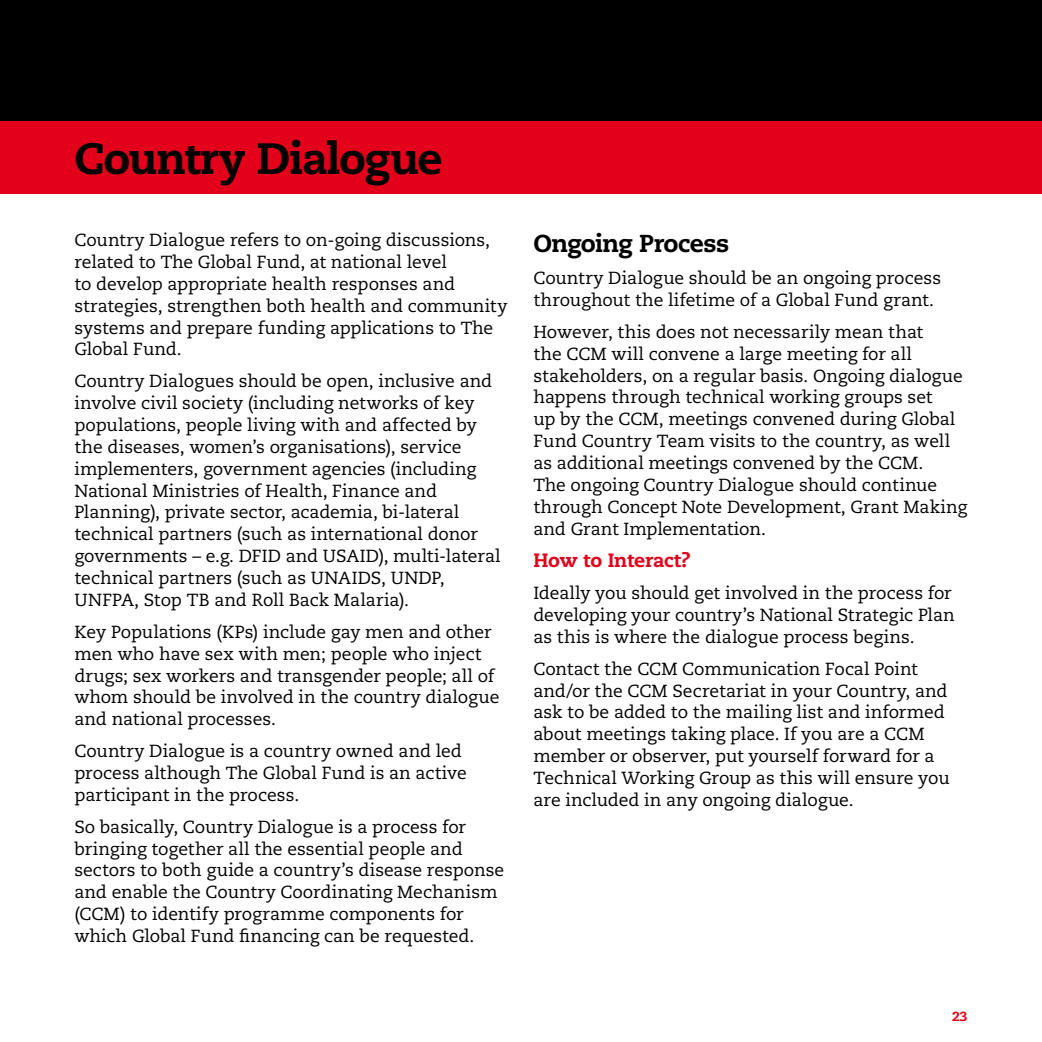
<style>
.page{position:relative;width:1042px;height:1042px;background:#fff}
.page>*{position:absolute;margin:0;border:0;box-sizing:border-box;transform-origin:0 0}
.t1{font:800 43.75px "Caecilia LT";letter-spacing:-.03em;color:#000}
.t2{font:800 24.5px "Caecilia LT";letter-spacing:-.025em;color:#000}
.t3{font:800 19.25px "Caecilia LT";letter-spacing:-.005em;color:#e2001a}
.t4{font:17.5px/21.9px "Caecilia LT";letter-spacing:-.005em;color:#000}
.t5{font:800 13.12px "Caecilia LT";color:#e2001a}
</style>
<div class="page">
<div style="left:0;top:121px;width:1042px;height:72px;background:#e2001a"></div>
<div style="left:0;top:0;width:1042px;height:121px;background:#000"></div>
<h1 class="t1" style="left:74px;top:131px;width:370px">Country Dialogue</h1>
<p class="t4" style="left:74px;top:229px;width:434px">Country Dialogue refers to on-going discussions, related to The Global Fund, at national level<br>to develop appropriate health responses and strategies, strengthen both health and community systems and prepare funding applications to The Global Fund.</p>
<p class="t4" style="left:74px;top:370px;width:428px">Country Dialogues should be open, inclusive and involve civil society (including networks of key populations, people living with and affected by the diseases, women’s organisations), service implementers, government agencies (including National Ministries of Health, Finance and Planning), private sector, academia, bi-lateral technical partners (such as international donor governments – e.g. DFID and USAID), multi-lateral technical partners (such as UNAIDS, UNDP, UNFPA, Stop TB and Roll Back Malaria).</p>
<p class="t4" style="left:74px;top:621px;width:426px">Key Populations (KPs) include gay men and other men who have sex with men; people who inject drugs; sex workers and transgender people; all of whom should be involved in the country dialogue and national processes.</p>
<p class="t4" style="left:74px;top:740px;width:394px">Country Dialogue is a country owned and led process although The Global Fund is an active participant in the process.</p>
<p class="t4" style="left:74px;top:816px;width:431px">So basically, Country Dialogue is a process for bringing together all the essential people and sectors to both guide a country’s disease response and enable the Country Coordinating Mechanism (CCM) to identify programme components for which Global Fund financing can be requested.</p>
<h2 class="t2" style="left:533px;top:228px;width:197px">Ongoing Process</h2>
<p class="t4" style="left:533px;top:267px;width:409px">Country Dialogue should be an ongoing process throughout the lifetime of a Global Fund grant.</p>
<p class="t4" style="left:533px;top:321px;width:435px">However, this does not necessarily mean that<br>the CCM will convene a large meeting for all stakeholders, on a regular basis. Ongoing dialogue happens through technical working groups set<br>up by the CCM, meetings convened during Global Fund Country Team visits to the country, as well as additional meetings convened by the CCM.<br>The ongoing Country Dialogue should continue through Concept Note Development, Grant Making and Grant Implementation.</p>
<p class="t3" style="left:533px;top:549px;width:158px">How to Interact?</p>
<p class="t4" style="left:533px;top:582px;width:423px">Ideally you should get involved in the process for developing your country’s National Strategic Plan as this is where the dialogue process begins.</p>
<p class="t4" style="left:533px;top:658px;width:418px">Contact the CCM Communication Focal Point and/or the CCM Secretariat in your Country, and ask to be added to the mailing list and informed about meetings taking place. If you are a CCM member or observer, put yourself forward for a Technical Working Group as this will ensure you are included in any ongoing dialogue.</p>
<p class="t5" style="left:952px;top:1008px;width:17px">23</p>
</div>
